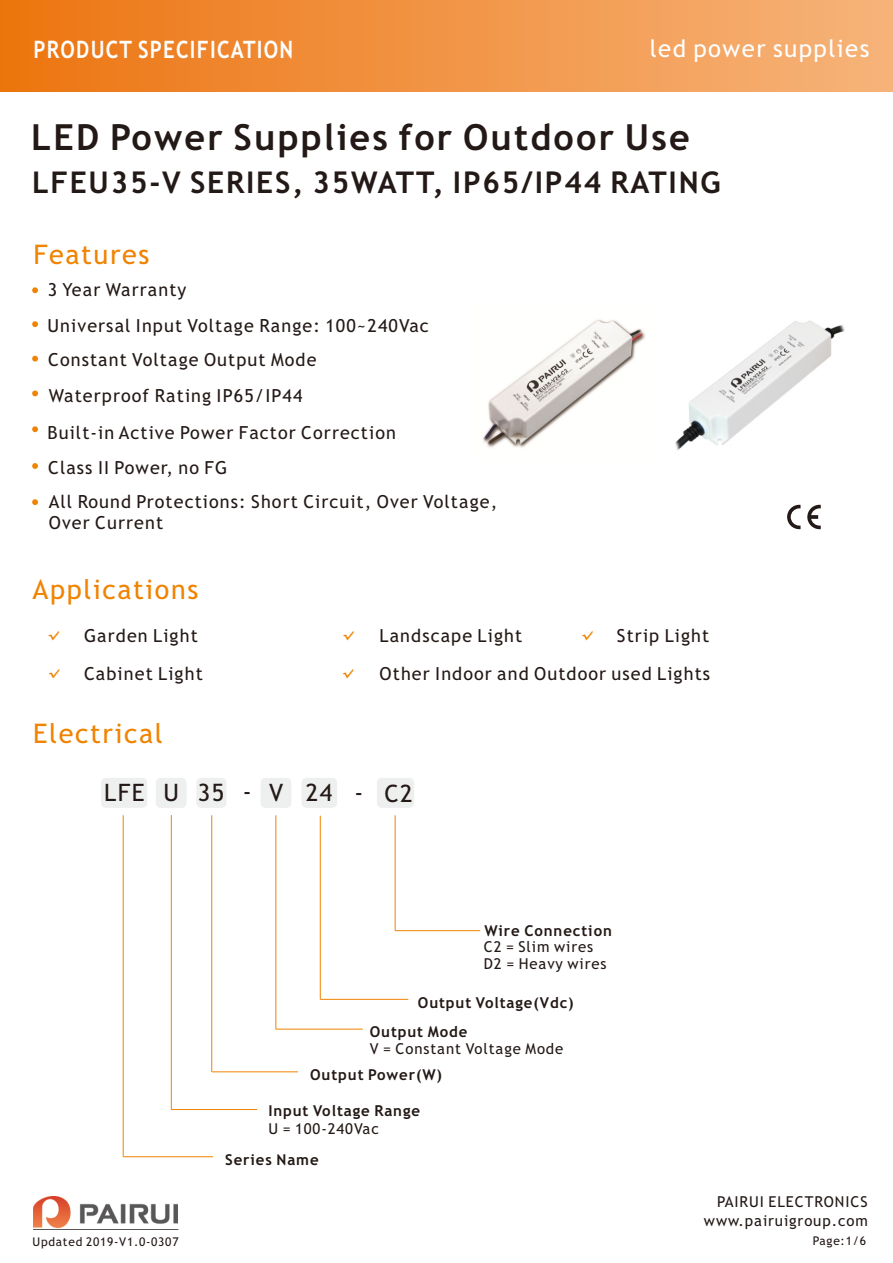
<style>
.page{position:relative;width:893px;height:1263px;background:#fff}
.page>*{position:absolute;margin:0;border:0;box-sizing:border-box;transform-origin:0 0}
.t1{font:700 36px "Trebuchet MS";letter-spacing:.06em;color:#231916}
.t2{font:700 30px "Trebuchet MS";letter-spacing:.06em;color:#231916}
.t3{font:27px "Trebuchet MS";letter-spacing:.06em;color:#f08300}
.t4{font:700 24px "Trebuchet MS";letter-spacing:.06em;color:#fff;scale:.86 1}
.t5{font:24px "Trebuchet MS";letter-spacing:.06em;color:#fff}
.t6{font:24px "Trebuchet MS";letter-spacing:.06em;color:#231916}
.t7{font:18px/36px "Trebuchet MS";letter-spacing:.06em;color:#231916}
.t8{font:15px/17.4px "Trebuchet MS";letter-spacing:.06em;color:#231916}
.t9{font:700 15px "Trebuchet MS";letter-spacing:.06em;color:#231916}
.t10{font:12px "Trebuchet MS";letter-spacing:.06em;color:#231916}
.t11{font:10.65px "ST Hupo";color:#f08300}
</style>
<div class="page">
<div style="left:0;top:0;width:893px;height:91px;background:linear-gradient(to right,#ec7511,#f6b47b)"></div>
<svg style="left:32px;top:287px;width:6px;height:6px"></svg>
<svg style="left:32px;top:321px;width:6px;height:6px"></svg>
<svg style="left:32px;top:390px;width:6px;height:6px"></svg>
<svg style="left:32px;top:426px;width:6px;height:6px"></svg>
<svg style="left:32px;top:463px;width:6px;height:6px"></svg>
<svg style="left:32px;top:499px;width:6px;height:6px"></svg>
<svg style="left:32px;top:356px;width:6px;height:6px"></svg>
<img style="left:33px;top:1196px;width:144px;height:31px">
<hr style="left:33px;top:1229px;width:145px;height:1px;background:#595857">
<svg style="left:787px;top:505px;width:13px;height:24px"></svg>
<svg style="left:807px;top:505px;width:14px;height:24px"></svg>
<div style="left:261px;top:778px;width:30px;height:30px;background:#eeefef;border-radius:5px"></div>
<div style="left:196px;top:778px;width:30px;height:30px;background:#eeefef;border-radius:5px"></div>
<div style="left:101px;top:778px;width:46px;height:30px;background:#eeefef;border-radius:5px"></div>
<div style="left:156px;top:778px;width:31px;height:30px;background:#eeefef;border-radius:5px"></div>
<div style="left:301px;top:778px;width:36px;height:30px;background:#eeefef;border-radius:5px"></div>
<hr style="left:123px;top:815px;width:1px;height:342px;background:#f08300">
<hr style="left:171px;top:815px;width:1px;height:294px;background:#f08300">
<hr style="left:211px;top:815px;width:1px;height:257px;background:#f08300">
<hr style="left:276px;top:815px;width:1px;height:214px;background:#f08300">
<hr style="left:320px;top:816px;width:1px;height:183px;background:#f08300">
<hr style="left:320px;top:999px;width:88px;height:1px;background:#f08300">
<hr style="left:276px;top:1029px;width:87px;height:1px;background:#f08300">
<hr style="left:212px;top:1071px;width:86px;height:1px;background:#f08300">
<hr style="left:171px;top:1109px;width:86px;height:1px;background:#f08300">
<hr style="left:123px;top:1156px;width:90px;height:1px;background:#f08300">
<div style="left:377px;top:778px;width:37px;height:30px;background:#eeefef;border-radius:5px"></div>
<hr style="left:395px;top:815px;width:1px;height:116px;background:#f08300">
<hr style="left:395px;top:930px;width:85px;height:1px;background:#f08300">
<img style="left:482px;top:319px;width:164px;height:129px">
<img style="left:676px;top:320px;width:169px;height:130px">
<h3 class="t4" style="left:33px;top:40px;width:304px">PRODUCT SPECIFICATION</h3>
<h3 class="t5" style="left:650px;top:39px;width:221px">led power supplies</h3>
<h1 class="t1" style="left:31px;top:123px;width:660px">LED Power Supplies for Outdoor Use</h1>
<h2 class="t2" style="left:32px;top:171px;width:690px">LFEU35-V SERIES, 35WATT, IP65/IP44 RATING</h2>
<h3 class="t3" style="left:33px;top:244px;width:118px">Features</h3>
<p class="t7" style="left:48px;top:273px;width:383px">3 Year Warranty<br>Universal Input Voltage Range: 100~240Vac</p>
<p class="t7" style="left:48px;top:343px;width:270px">Constant Voltage Output Mode</p>
<p class="t7" style="left:49px;top:379px;width:255px">Waterproof Rating IP65/IP44</p>
<p class="t7" style="left:48px;top:416px;width:350px">Built-in Active Power Factor Correction</p>
<p class="t7" style="left:48px;top:451px;width:181px">Class II Power, no FG</p>
<p class="t7" style="left:49px;top:493px;width:450px;line-height:20.9px">All Round Protections: Short Circuit, Over Voltage,<br>Over Current</p>
<h3 class="t3" style="left:33px;top:579px;width:167px">Applications</h3>
<p class="t11" style="left:48px;top:630px;width:12px">√</p>
<p class="t7" style="left:84px;top:620px;width:115px">Garden Light</p>
<p class="t11" style="left:343px;top:631px;width:12px">√</p>
<p class="t7" style="left:380px;top:619px;width:144px">Landscape Light</p>
<p class="t11" style="left:582px;top:631px;width:12px">√</p>
<p class="t7" style="left:617px;top:619px;width:94px">Strip Light</p>
<p class="t11" style="left:49px;top:668px;width:12px">√</p>
<p class="t7" style="left:84px;top:657px;width:120px">Cabinet Light</p>
<p class="t11" style="left:343px;top:668px;width:12px">√</p>
<p class="t7" style="left:380px;top:657px;width:332px">Other Indoor and Outdoor used Lights</p>
<h3 class="t3" style="left:33px;top:723px;width:131px">Electrical</h3>
<h3 class="t6" style="left:104px;top:784px;width:230px">LFEU35-V 24</h3>
<h3 class="t6" style="left:354px;top:783px;width:10px">-</h3>
<h3 class="t6" style="left:384px;top:784px;width:30px">C2</h3>
<p class="t9" style="left:484px;top:924px;width:129px">Wire Connection</p>
<p class="t8" style="left:484px;top:939px;width:124px">C2 = Slim wires<br>D2 = Heavy wires</p>
<p class="t9" style="left:418px;top:997px;width:157px">Output Voltage(Vdc)</p>
<p class="t9" style="left:370px;top:1025px;width:99px">Output Mode</p>
<p class="t8" style="left:370px;top:1041px;width:195px">V = Constant Voltage Mode</p>
<p class="t9" style="left:310px;top:1069px;width:133px">Output Power(W)</p>
<p class="t9" style="left:268px;top:1105px;width:153px">Input Voltage Range</p>
<p class="t8" style="left:268px;top:1121px;width:112px">U = 100-240Vac</p>
<p class="t10" style="left:33px;top:1237px;width:147px">Updated 2019-V1.0-0307</p>
<p class="t9" style="left:225px;top:1153px;width:95px">Series Name</p>
<p class="t8" style="left:717px;top:1194px;width:152px">PAIRUI ELECTRONICS</p>
<p class="t8" style="left:704px;top:1213px;width:165px">www.pairuigroup.com</p>
<p class="t10" style="left:813px;top:1236px;width:55px">Page:1/6</p>
</div>
